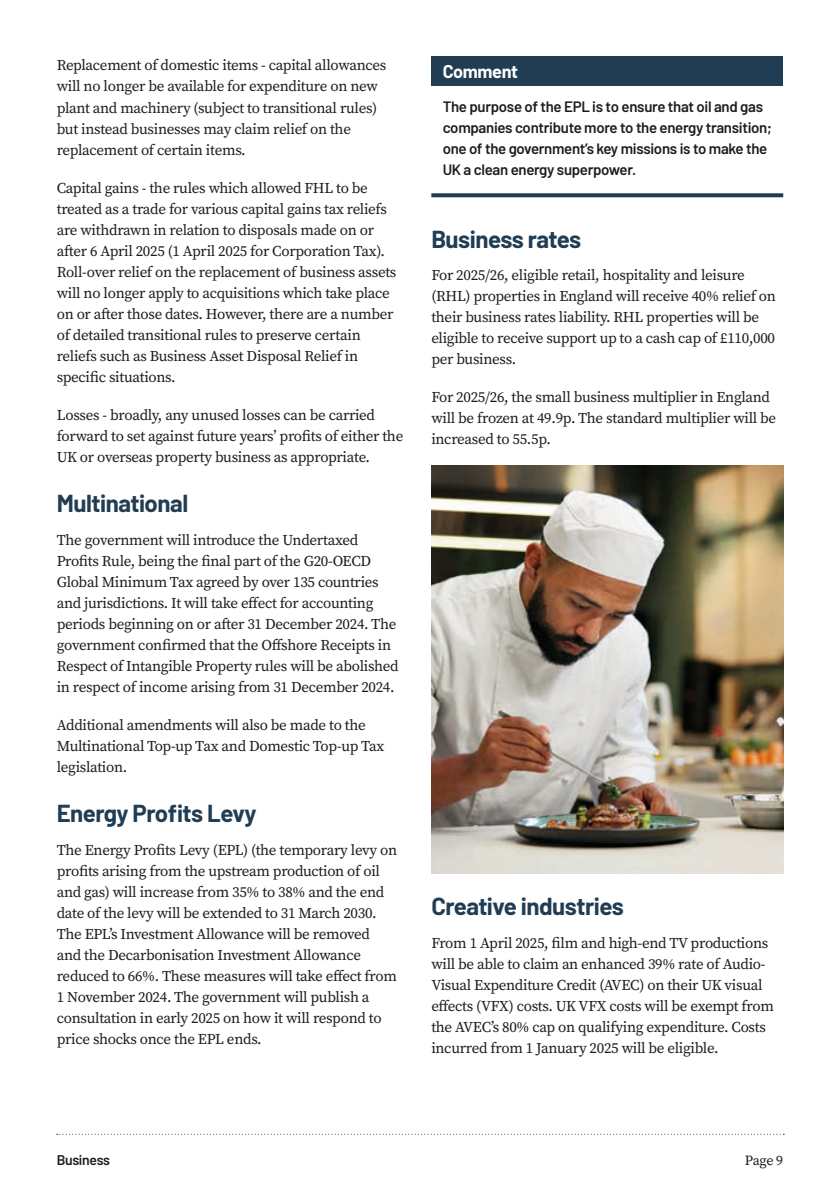
<style>
.page{position:relative;width:840px;height:1191px;background:#fff}
.page>*{position:absolute;margin:0;border:0;box-sizing:border-box;transform-origin:0 0}
.t1{font:700 24px "Barlow";letter-spacing:-.02em;color:#213d53}
.t2{font:700 18px "Barlow";letter-spacing:-.02em;color:#fff}
.t3{font:15px/21px "Source Serif Pro";letter-spacing:-.02em;color:#1d1d1b}
.t4{font:600 15px/21px "Barlow";letter-spacing:-.02em;color:#1d1d1b}
.t5{font:600 14px "Barlow";letter-spacing:-.025em;color:#1d1d1b}
.t6{font:14px "Source Serif Pro";color:#1d1d1b}
</style>
<div class="page">
<svg style="left:57px;top:1133px;width:724px;height:1px"></svg>
<div style="left:431px;top:57px;width:351px;height:29px;background:#213d53"></div>
<svg style="left:431px;top:193px;width:351px;height:4px"></svg>
<img style="left:431px;top:465px;width:351px;height:408px">
<p class="t3" style="left:57px;top:55px;width:331px">Replacement of domestic items - capital allowances will no longer be available for expenditure on new plant and machinery (subject to transitional rules) but instead businesses may claim relief on the replacement of certain items.</p>
<p class="t3" style="left:57px;top:177px;width:341px">Capital gains - the rules which allowed FHL to be treated as a trade for various capital gains tax reliefs are withdrawn in relation to disposals made on or after 6 April 2025 (1 April 2025 for Corporation Tax).<br>Roll-over relief on the replacement of business assets will no longer apply to acquisitions which take place on or after those dates. However, there are a number of detailed transitional rules to preserve certain reliefs such as Business Asset Disposal Relief in specific situations.</p>
<p class="t3" style="left:57px;top:404px;width:348px">Losses - broadly, any unused losses can be carried forward to set against future years’ profits of either the<br>UK or overseas property business as appropriate.</p>
<h1 class="t1" style="left:57px;top:486px;width:133px">Multinational</h1>
<p class="t3" style="left:57px;top:529px;width:343px">The government will introduce the Undertaxed Profits Rule, being the final part of the G20-OECD Global Minimum Tax agreed by over 135 countries and jurisdictions. It will take effect for accounting periods beginning on or after 31 December 2024. The government confirmed that the Offshore Receipts in Respect of Intangible Property rules will be abolished in respect of income arising from 31 December 2024.</p>
<p class="t3" style="left:57px;top:714px;width:329px">Additional amendments will also be made to the<br>Multinational Top-up Tax and Domestic Top-up Tax legislation.</p>
<h1 class="t1" style="left:57px;top:796px;width:201px">Energy Profits Levy</h1>
<p class="t3" style="left:57px;top:839px;width:342px">The Energy Profits Levy (EPL) (the temporary levy on profits arising from the upstream production of oil and gas) will increase from 35% to 38% and the end date of the levy will be extended to 31 March 2030.<br>The EPL’s Investment Allowance will be removed and the Decarbonisation Investment Allowance reduced to 66%. These measures will take effect from 1 November 2024. The government will publish a consultation in early 2025 on how it will respond to price shocks once the EPL ends.</p>
<p class="t2" style="left:442px;top:58px;width:77px">Comment</p>
<p class="t4" style="left:442px;top:95px;width:330px">The purpose of the EPL is to ensure that oil and gas companies contribute more to the energy transition; one of the government’s key missions is to make the UK a clean energy superpower.</p>
<h1 class="t1" style="left:431px;top:221px;width:151px">Business rates</h1>
<p class="t3" style="left:431px;top:265px;width:346px">For 2025/26, eligible retail, hospitality and leisure (RHL) properties in England will receive 40% relief on their business rates liability. RHL properties will be eligible to receive support up to a cash cap of £110,000 per business.</p>
<p class="t3" style="left:431px;top:387px;width:346px">For 2025/26, the small business multiplier in England will be frozen at 49.9p. The standard multiplier will be increased to 55.5p.</p>
<h1 class="t1" style="left:431px;top:889px;width:194px">Creative industries</h1>
<p class="t3" style="left:431px;top:932px;width:344px">From 1 April 2025, film and high-end TV productions will be able to claim an enhanced 39% rate of Audio-Visual Expenditure Credit (AVEC) on their UK visual effects (VFX) costs. UK VFX costs will be exempt from the AVEC’s 80% cap on qualifying expenditure. Costs incurred from 1 January 2025 will be eligible.</p>
<p class="t5" style="left:57px;top:1149px;width:55px">Business</p>
<p class="t6" style="left:744px;top:1150px;width:40px">Page 9</p>
</div>
